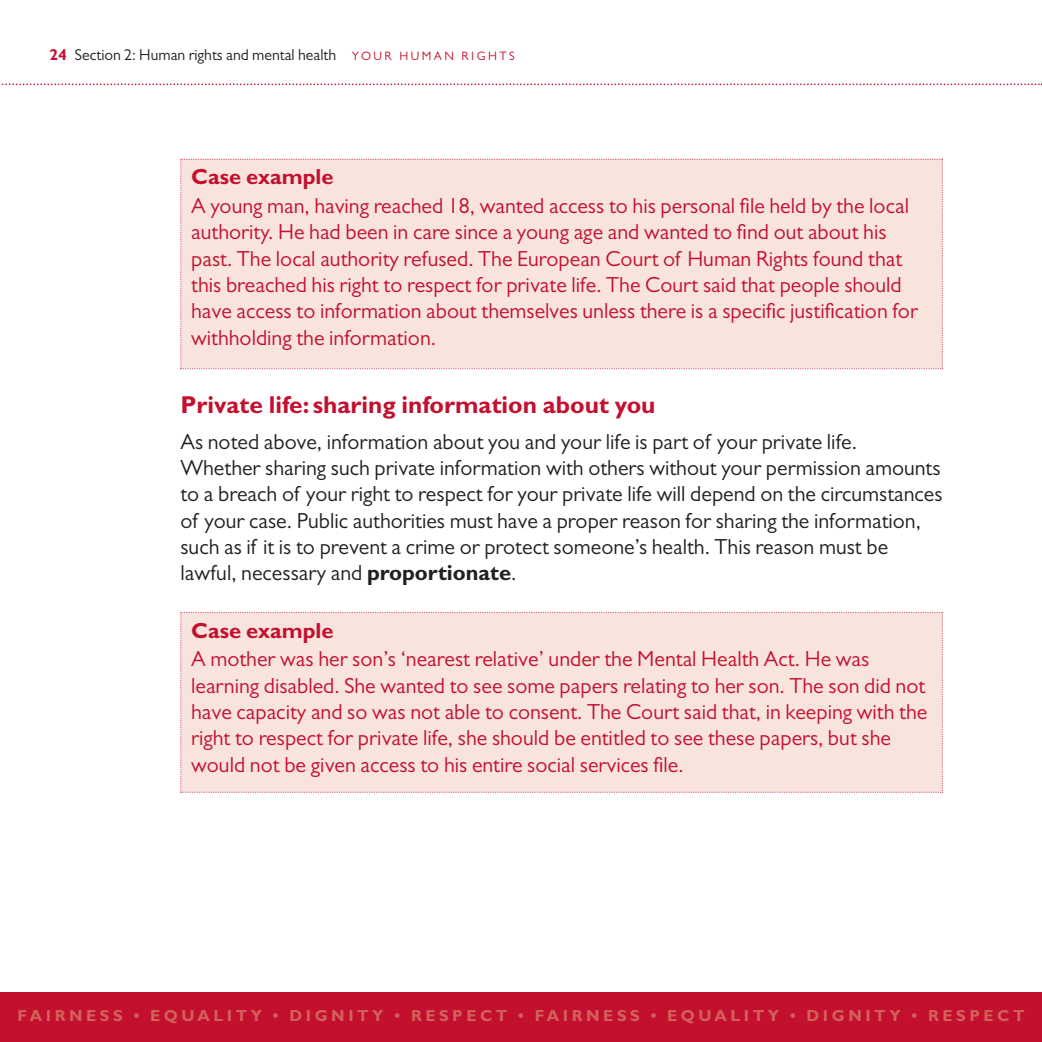
<style>
.page{position:relative;width:1042px;height:1042px;background:#fff}
.page>*{position:absolute;margin:0;border:0;box-sizing:border-box;transform-origin:0 0}
.t1{font:700 24.5px "Gill Sans";color:#c3102f}
.t2{font:21.88px/26.2px "Gill Sans";color:#c3102f}
.t3{font:21.88px/26.2px "Gill Sans";color:#231f20}
.t4{font:700 21.88px "Gill Sans";color:#c3102f}
.t5{font:700 15.92px "Gill Sans";letter-spacing:.22em;color:#d46159}
.t6{font:15.75px "Gill Sans";color:#231f20}
.s1{font-weight:700;color:#c3102f}
.s2{font-size:12.25px;color:#c3102f}
.s3{font-weight:700}
</style>
<div class="page">
<svg style="left:1px;top:83px;width:1041px;height:2px"></svg>
<div style="left:0;top:992px;width:1042px;height:50px;background:#c3102f"></div>
<div style="left:180px;top:612px;width:763px;height:181px;background:#f8e3dd"></div>
<div style="left:180px;top:159px;width:763px;height:210px;background:#f8e3dd"></div>
<p class="t6" style="left:50px;top:50px;width:467px"><span class="s1">24</span> Section 2: Human rights and mental health <span class="s2">YO U R H U M A N R I G H T S</span></p>
<p class="t4" style="left:191px;top:169px;width:144px">Case example</p>
<p class="t2" style="left:191px;top:195px;width:728px">A young man, having reached 18, wanted access to his personal file held by the local authority. He had been in care since a young age and wanted to find out about his past. The local authority refused. The European Court of Human Rights found that this breached his right to respect for private life. The Court said that people should have access to information about themselves unless there is a specific justification for withholding the information.</p>
<p class="t1" style="left:180px;top:395px;width:477px">Private life:sharing information about you</p>
<p class="t3" style="left:180px;top:431px;width:764px">As noted above, information about you and your life is part of your private life.<br>Whether sharing such private information with others without your permission amounts to a breach of your right to respect for your private life will depend on the circumstances of your case. Public authorities must have a proper reason for sharing the information, such as if it is to prevent a crime or protect someone’s health. This reason must be lawful, necessary and <span class="s3">proportionate</span>.</p>
<p class="t4" style="left:191px;top:622px;width:144px">Case example</p>
<p class="t2" style="left:191px;top:648px;width:737px">A mother was her son’s ‘nearest relative’ under the Mental Health Act. He was learning disabled. She wanted to see some papers relating to her son. The son did not have capacity and so was not able to consent. The Court said that, in keeping with the right to respect for private life, she should be entitled to see these papers, but she would not be given access to his entire social services file.</p>
<p class="t5" style="left:18px;top:1009px;width:1008px">FAIRNESS • EQUALITY • DIGNITY • RESPECT • FAIRNESS • EQUALITY • DIGNITY • RESPECT</p>
</div>
